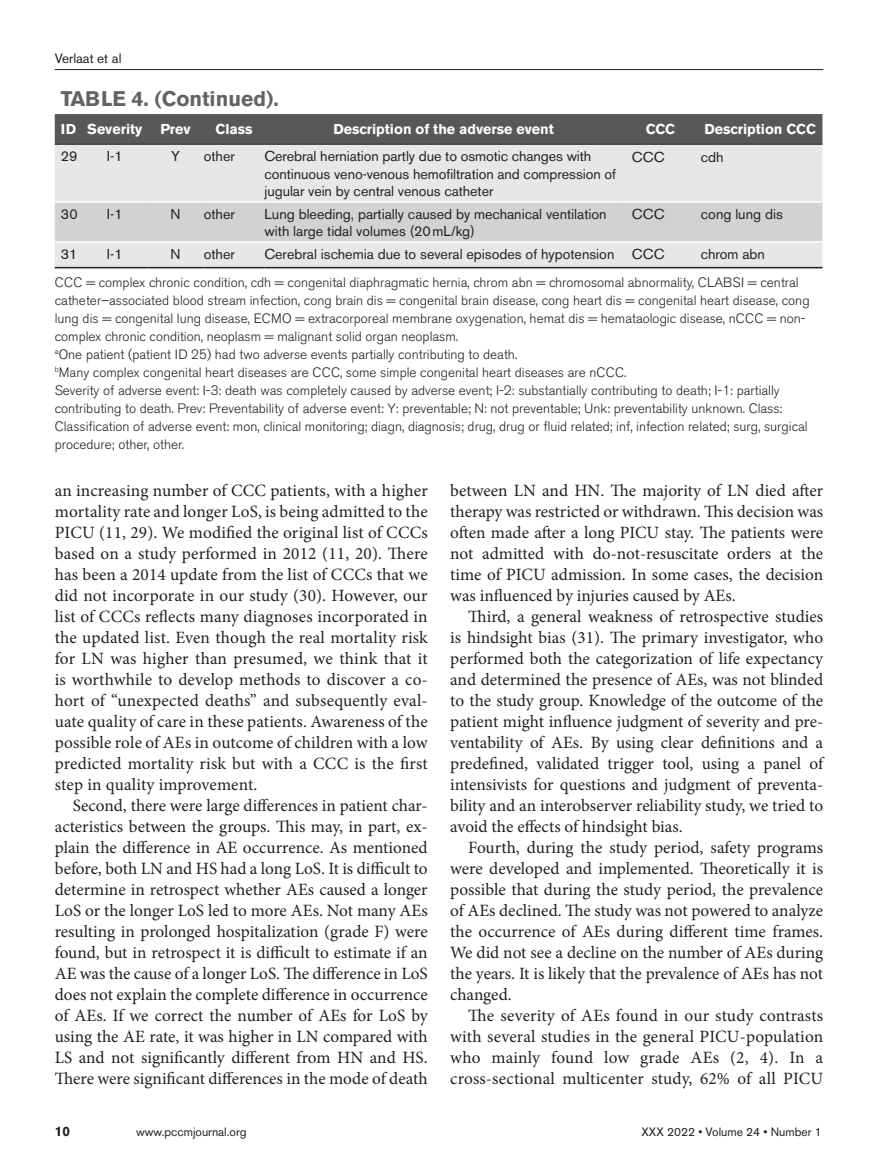
<style>
.page{position:relative;width:878px;height:1175px;background:#fff}
.page>*{position:absolute;margin:0;border:0;box-sizing:border-box;transform-origin:0 0}
.t1{font:700 21px "Akzidenz Grotesk BE";color:#636366}
.t2{font:17.25px/21px "Minion Pro";color:#231f20;text-align:justify}
.t3{font:14.25px/17.2px "Akzidenz Grotesk BE";color:#231f20}
.t4{font:700 14.25px "Akzidenz Grotesk BE";color:#fff}
.t5{font:300 13.5px/18px "Akzidenz Grotesk BE";color:#231f20}
.t6{font:13.5px "Akzidenz Grotesk BE";color:#231f20}
.t7{font:700 13.5px "Akzidenz Grotesk BE";color:#231f20}
.t8{font:12px "Akzidenz Grotesk BE";color:#231f20}
</style>
<div class="page">
<hr style="left:55px;top:69px;width:768px;height:1px;background:#231f20">
<div style="left:55px;top:145px;width:767px;height:122px;background:#e6e7e9"></div>
<div style="left:55px;top:203px;width:767px;height:38px;background:#d1d2d4"></div>
<hr style="left:55px;top:201px;width:27px;height:2px;background:#fff">
<hr style="left:82px;top:201px;width:65px;height:2px;background:#fff">
<hr style="left:147px;top:201px;width:57px;height:2px;background:#fff">
<hr style="left:204px;top:201px;width:60px;height:2px;background:#fff">
<hr style="left:264px;top:201px;width:358px;height:2px;background:#fff">
<hr style="left:622px;top:201px;width:76px;height:2px;background:#fff">
<hr style="left:698px;top:201px;width:124px;height:2px;background:#fff">
<hr style="left:55px;top:241px;width:27px;height:2px;background:#fff">
<hr style="left:82px;top:241px;width:65px;height:2px;background:#fff">
<hr style="left:147px;top:241px;width:57px;height:2px;background:#fff">
<hr style="left:204px;top:241px;width:60px;height:2px;background:#fff">
<hr style="left:264px;top:241px;width:358px;height:2px;background:#fff">
<hr style="left:622px;top:241px;width:76px;height:2px;background:#fff">
<hr style="left:698px;top:241px;width:124px;height:2px;background:#fff">
<svg style="left:55px;top:267px;width:27px;height:1px"></svg>
<hr style="left:82px;top:267px;width:65px;height:1px;background:#231f20">
<hr style="left:147px;top:267px;width:57px;height:1px;background:#231f20">
<hr style="left:204px;top:267px;width:60px;height:1px;background:#231f20">
<hr style="left:264px;top:267px;width:358px;height:1px;background:#231f20">
<hr style="left:622px;top:267px;width:76px;height:1px;background:#231f20">
<hr style="left:698px;top:267px;width:124px;height:1px;background:#231f20">
<div style="left:55px;top:114px;width:767px;height:31px;background:#57585a"></div>
<hr style="left:82px;top:144px;width:65px;height:1px;background:#231f20">
<hr style="left:147px;top:144px;width:57px;height:1px;background:#231f20">
<hr style="left:204px;top:144px;width:60px;height:1px;background:#231f20">
<hr style="left:264px;top:144px;width:358px;height:1px;background:#231f20">
<hr style="left:622px;top:144px;width:76px;height:1px;background:#231f20">
<hr style="left:698px;top:144px;width:124px;height:1px;background:#231f20">
<p class="t6" style="left:55px;top:50px;width:68px">Verlaat et al</p>
<p class="t1" style="left:61px;top:86px;width:219px">TABLE 4. (Continued).</p>
<p class="t4" style="left:61px;top:121px;width:83px">ID Severity</p>
<p class="t4" style="left:160px;top:121px;width:32px">Prev</p>
<p class="t4" style="left:215px;top:121px;width:39px">Class</p>
<p class="t4" style="left:333px;top:121px;width:222px">Description of the adverse event</p>
<p class="t4" style="left:645px;top:121px;width:31px">CCC</p>
<p class="t4" style="left:704px;top:121px;width:113px">Description CCC</p>
<p class="t3" style="left:61px;top:148px;width:18px">29</p>
<p class="t3" style="left:107px;top:148px;width:17px">I-1</p>
<p class="t3" style="left:171px;top:148px;width:10px">Y</p>
<p class="t3" style="left:204px;top:148px;width:33px">other</p>
<p class="t3" style="left:264px;top:148px;width:353px">Cerebral herniation partly due to osmotic changes with continuous veno-venous hemofiltration and compression of jugular vein by central venous catheter</p>
<p class="t3" style="left:631px;top:148px;width:34px">CCC</p>
<p class="t3" style="left:700px;top:148px;width:24px">cdh</p>
<p class="t3" style="left:61px;top:205px;width:18px">30</p>
<p class="t3" style="left:107px;top:205px;width:17px">I-1</p>
<p class="t3" style="left:170px;top:205px;width:12px">N</p>
<p class="t3" style="left:204px;top:205px;width:33px">other</p>
<p class="t3" style="left:264px;top:205px;width:343px">Lung bleeding, partially caused by mechanical ventilation with large tidal volumes (20mL/kg)</p>
<p class="t3" style="left:631px;top:205px;width:34px">CCC</p>
<p class="t3" style="left:700px;top:205px;width:83px">cong lung dis</p>
<p class="t3" style="left:61px;top:245px;width:18px">31</p>
<p class="t3" style="left:107px;top:245px;width:17px">I-1</p>
<p class="t3" style="left:170px;top:245px;width:12px">N</p>
<p class="t3" style="left:204px;top:245px;width:33px">other</p>
<p class="t3" style="left:264px;top:245px;width:401px">Cerebral ischemia due to several episodes of hypotension CCC</p>
<p class="t3" style="left:700px;top:245px;width:66px">chrom abn</p>
<p class="t5" style="left:55px;top:273px;width:756px">CCC = complex chronic condition, cdh = congenital diaphragmatic hernia, chrom abn = chromosomal abnormality, CLABSI = central catheter–associated blood stream infection, cong brain dis = congenital brain disease, cong heart dis = congenital heart disease, cong lung dis = congenital lung disease, ECMO = extracorporeal membrane oxygenation, hemat dis = hemataologic disease, nCCC = non&shy;complex chronic condition‚ neoplasm = malignant solid organ neoplasm.<br><sup>a</sup>One patient (patient ID 25) had two adverse events partially contributing to death.<br><sup>b</sup>Many complex congenital heart diseases are CCC, some simple congenital heart diseases are nCCC.<br>Severity of adverse event: I-3: death was completely caused by adverse event; I-2: substantially contributing to death; I-1: partially contributing to death. Prev: Preventability of adverse event: Y: preventable; N: not preventable; Unk: preventability unknown. Class:<br>Classification of adverse event: mon, clinical monitoring; diagn, diagnosis; drug, drug or fluid related; inf, infection related; surg, surgical procedure; other, other.</p>
<p class="t2" style="left:55px;top:480px;width:374px">an increasing number of CCC patients, with a higher mortality rate and longer LoS, is being admitted to the PICU (11, 29). We modified the original list of CCCs based on a study performed in 2012 (11, 20). There has been a 2014 update from the list of CCCs that we did not incorporate in our study (30). However, our list of CCCs reflects many diagnoses incorporated in the updated list. Even though the real mortality risk for LN was higher than presumed, we think that it is worthwhile to develop methods to discover a co&shy;hort of “unexpected deaths” and subsequently eval&shy;uate quality of care in these patients. Awareness of the possible role of AEs in outcome of children with a low predicted mortality risk but with a CCC is the first step in quality improvement.</p>
<p class="t2" style="left:55px;top:795px;width:374px;text-indent:18px">Second, there were large differences in patient char&shy;acteristics between the groups. This may, in part, ex&shy;plain the difference in AE occurrence. As mentioned before, both LN and HS had a long LoS. It is difficult to determine in retrospect whether AEs caused a longer LoS or the longer LoS led to more AEs. Not many AEs resulting in prolonged hospitalization (grade F) were found, but in retrospect it is difficult to estimate if an AE was the cause of a longer LoS. The difference in LoS does not explain the complete difference in occurrence of AEs. If we correct the number of AEs for LoS by using the AE rate, it was higher in LN compared with LS and not significantly different from HN and HS.<br>There were significant differences in the mode of death</p>
<p class="t2" style="left:450px;top:480px;width:374px">between LN and HN. The majority of LN died after therapy was restricted or withdrawn. This decision was often made after a long PICU stay. The patients were not admitted with do-not-resuscitate orders at the time of PICU admission. In some cases, the decision was influenced by injuries caused by AEs.</p>
<p class="t2" style="left:450px;top:605px;width:374px;text-indent:18px">Third, a general weakness of retrospective studies is hindsight bias (31). The primary investigator, who performed both the categorization of life expectancy and determined the presence of AEs, was not blinded to the study group. Knowledge of the outcome of the patient might influence judgment of severity and pre&shy;ventability of AEs. By using clear definitions and a predefined, validated trigger tool, using a panel of intensivists for questions and judgment of preventa&shy;bility and an interobserver reliability study, we tried to avoid the effects of hindsight bias.</p>
<p class="t2" style="left:450px;top:836px;width:374px;text-indent:18px">Fourth, during the study period, safety programs were developed and implemented. Theoretically it is possible that during the study period, the prevalence of AEs declined. The study was not powered to analyze the occurrence of AEs during different time frames.<br>We did not see a decline on the number of AEs during the years. It is likely that the prevalence of AEs has not changed.</p>
<p class="t2" style="left:450px;top:1004px;width:374px;text-indent:18px">The severity of AEs found in our study contrasts with several studies in the general PICU-population who mainly found low grade AEs (2, 4). In a cross-sectional multicenter study, 62% of all PICU</p>
<p class="t7" style="left:55px;top:1123px;width:17px">10</p>
<p class="t8" style="left:136px;top:1125px;width:112px">www.pccmjournal.org</p>
<p class="t8" style="left:641px;top:1125px;width:182px">XXX 2022 • Volume 24 • Number 1</p>
</div>
